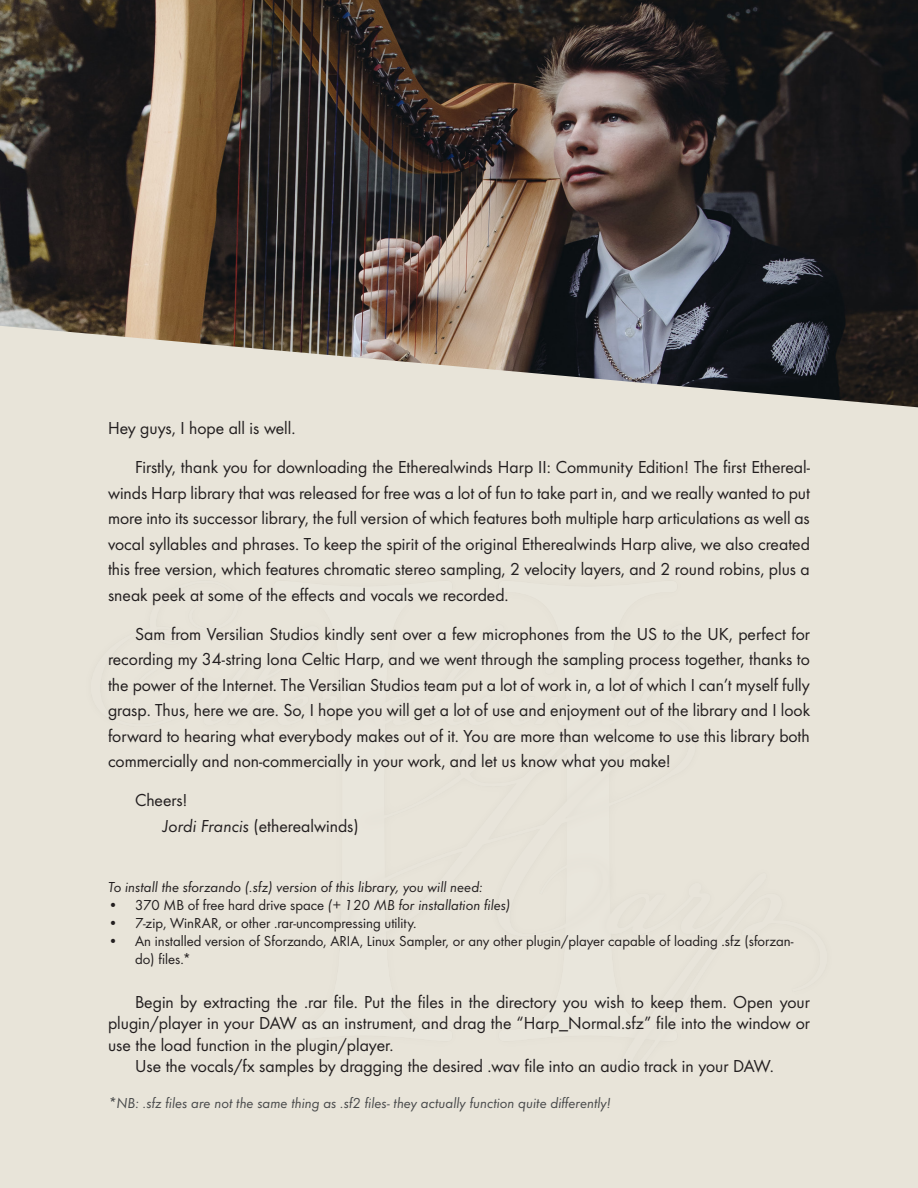
<style>
.page{position:relative;width:918px;height:1188px;background:#e8e4d9}
.page>*{position:absolute;margin:0;border:0;box-sizing:border-box;transform-origin:0 0}
.t1{font:18px/25.5px "Futura Boo";color:#231f20;text-align:justify}
.t2{font:15px/18px "Futura Boo";color:#231f20}
.t3{font:15px "Futura Boo Obl";color:#231f20}
.t4{font:15px "Futura Boo Obl";color:#494a4b}
.s1{font-family:"Futura Boo Obl"}
.s2{font-family:"Futura Boo"}
</style>
<div class="page">
<img style="left:0;top:0;width:918px;height:326px">
<svg style="left:5px;top:326px;width:913px;height:82px"></svg>
<p class="t1" style="left:108px;top:415px;width:189px">Hey guys, I hope all is well.</p>
<p class="t1" style="left:108px;top:454px;width:704px;text-indent:27px">Firstly, thank you for downloading the Etherealwinds Harp II: Community Edition! The first Ethereal&shy;winds Harp library that was released for free was a lot of fun to take part in, and we really wanted to put more into its successor library, the full version of which features both multiple harp articulations as well as vocal syllables and phrases. To keep the spirit of the original Etherealwinds Harp alive, we also created this free version, which features chromatic stereo sampling, 2 velocity layers, and 2 round robins, plus a sneak peek at some of the effects and vocals we recorded.</p>
<p class="t1" style="left:108px;top:620px;width:704px;text-indent:27px">Sam from Versilian Studios kindly sent over a few microphones from the US to the UK, perfect for recording my 34-string Iona Celtic Harp, and we went through the sampling process together, thanks to the power of the Internet. The Versilian Studios team put a lot of work in, a lot of which I can’t myself fully grasp. Thus, here we are. So, I hope you will get a lot of use and enjoyment out of the library and I look forward to hearing what everybody makes out of it. You are more than welcome to use this library both commercially and non-commercially in your work, and let us know what you make!</p>
<p class="t1" style="left:135px;top:787px;width:54px">Cheers!</p>
<p class="t1" style="left:162px;top:812px;width:198px"><span class="s1">Jordi Francis</span> (etherealwinds)</p>
<p class="t3" style="left:108px;top:877px;width:376px">To install the sforzando (.sfz) version of this library, you will need:</p>
<p class="t3" style="left:108px;top:895px;width:404px"><span class="s2">• 370 MB of free hard drive space</span> (+ 120 MB for installation files)</p>
<p class="t2" style="left:108px;top:914px;width:310px">• 7-zip, WinRAR, or other .rar-uncompressing utility.</p>
<p class="t2" style="left:135px;top:932px;width:660px;text-indent:-27px">• An installed version of Sforzando, ARIA, Linux Sampler, or any other plugin/player capable of loading .sfz (sforzan&shy;do) files.*</p>
<p class="t1" style="left:108px;top:990px;width:703px;line-height:21.6px;text-indent:27px">Begin by extracting the .rar file. Put the files in the directory you wish to keep them. Open your plugin/player in your DAW as an instrument, and drag the “Harp_Normal.sfz” file into the window or use the load function in the plugin/player.</p>
<p class="t1" style="left:135px;top:1053px;width:640px">Use the vocals/fx samples by dragging the desired .wav file into an audio track in your DAW.</p>
<p class="t4" style="left:108px;top:1093px;width:504px">*NB: .sfz files are not the same thing as .sf2 files- they actually function quite differently!</p>
</div>
